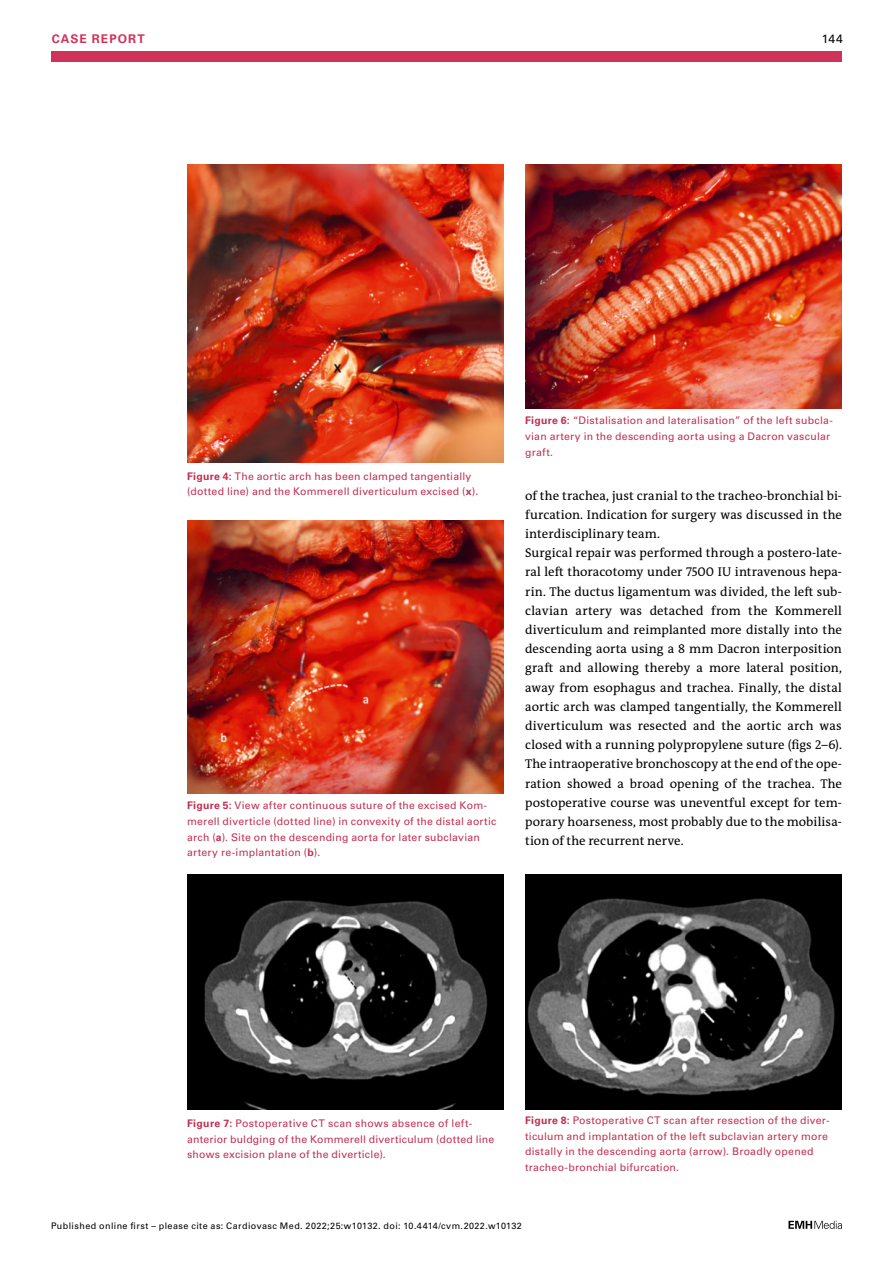
<style>
.page{position:relative;width:893px;height:1263px;background:#fff}
.page>*{position:absolute;margin:0;border:0;box-sizing:border-box;transform-origin:0 0}
.t1{font:12.75px/19.2px "The Antiqua B W5 Plain";letter-spacing:.005em;color:#000}
.t2{font:700 12px "Univers LT Std";color:#d03358}
.t3{font:12px "Univers LT Std";color:#000}
.t4{font:10.5px/15.8px "Univers LT Std";letter-spacing:.025em;color:#c13052}
.t5{font:9px "Univers LT Std";letter-spacing:.05em;color:#000}
.s1{font-weight:700}
</style>
<div class="page">
<div style="left:51px;top:51px;width:791px;height:11px;background:#d03358"></div>
<svg style="left:788px;top:1221px;width:54px;height:8px"></svg>
<img style="left:187px;top:165px;width:317px;height:297px">
<img style="left:525px;top:165px;width:317px;height:243px">
<img style="left:187px;top:521px;width:317px;height:272px">
<img style="left:187px;top:875px;width:317px;height:235px">
<img style="left:525px;top:875px;width:317px;height:235px">
<p class="t2" style="left:52px;top:31px;width:50px">Case report</p>
<p class="t3" style="left:822px;top:31px;width:23px">144</p>
<p class="t4" style="left:187px;top:468px;width:293px"><span class="s1">Figure 4:</span> The aortic arch has been clamped tangentially (dotted line) and the Kommerell diverticulum excised (<span class="s1">x</span>).</p>
<p class="t4" style="left:187px;top:798px;width:311px"><span class="s1">Figure 5:</span> View after continuous suture of the excised Kom&shy;merell diverticle (dotted line) in convexity of the distal aortic arch (<span class="s1">a</span>). Site on the descending aorta for later subclavian artery re-implantation (<span class="s1">b</span>).</p>
<p class="t4" style="left:525px;top:413px;width:309px"><span class="s1">Figure 6:</span> “Distalisation and lateralisation” of the left subcla&shy;vian artery in the descending aorta using a Dacron vascular graft.</p>
<p class="t1" style="left:525px;top:486px;width:318px">of the trachea, just cranial to the tracheo-bronchial bi&shy;furcation. Indication for surgery was discussed in the interdisciplinary team.<br>Surgical repair was performed through a postero-late&shy;ral left thoracotomy under 7500 IU intravenous hepa&shy;rin. The ductus ligamentum was divided, the left sub&shy;clavian artery was detached from the Kommerell diverticulum and reimplanted more distally into the descending aorta using a 8 mm Dacron interposition graft and allowing thereby a more lateral position, away from esophagus and trachea. Finally, the distal aortic arch was clamped tangentially, the Kommerell diverticulum was resected and the aortic arch was closed with a running polypropylene suture (figs 2–6).<br>The intraoperative bronchoscopy at the end of the ope&shy;ration showed a broad opening of the trachea. The postoperative course was uneventful except for tem&shy;porary hoarseness, most probably due to the mobilisa&shy;tion of the recurrent nerve.</p>
<p class="t4" style="left:187px;top:1115px;width:309px"><span class="s1">Figure 7:</span> Postoperative CT scan shows absence of left&shy;anterior buldging of the Kommerell diverticulum (dotted line shows excision plane of the diverticle).</p>
<p class="t4" style="left:525px;top:1112px;width:306px"><span class="s1">Figure 8:</span> Postoperative CT scan after resection of the diver&shy;ticulum and implantation of the left subclavian artery more distally in the descending aorta (arrow). Broadly opened tracheo-bronchial bifurcation.</p>
<p class="t5" style="left:51px;top:1220px;width:472px">Published online first – please cite as: Cardiovasc Med. 2022;25:w10132. doi: 10.4414/cvm.2022.w10132</p>
</div>
